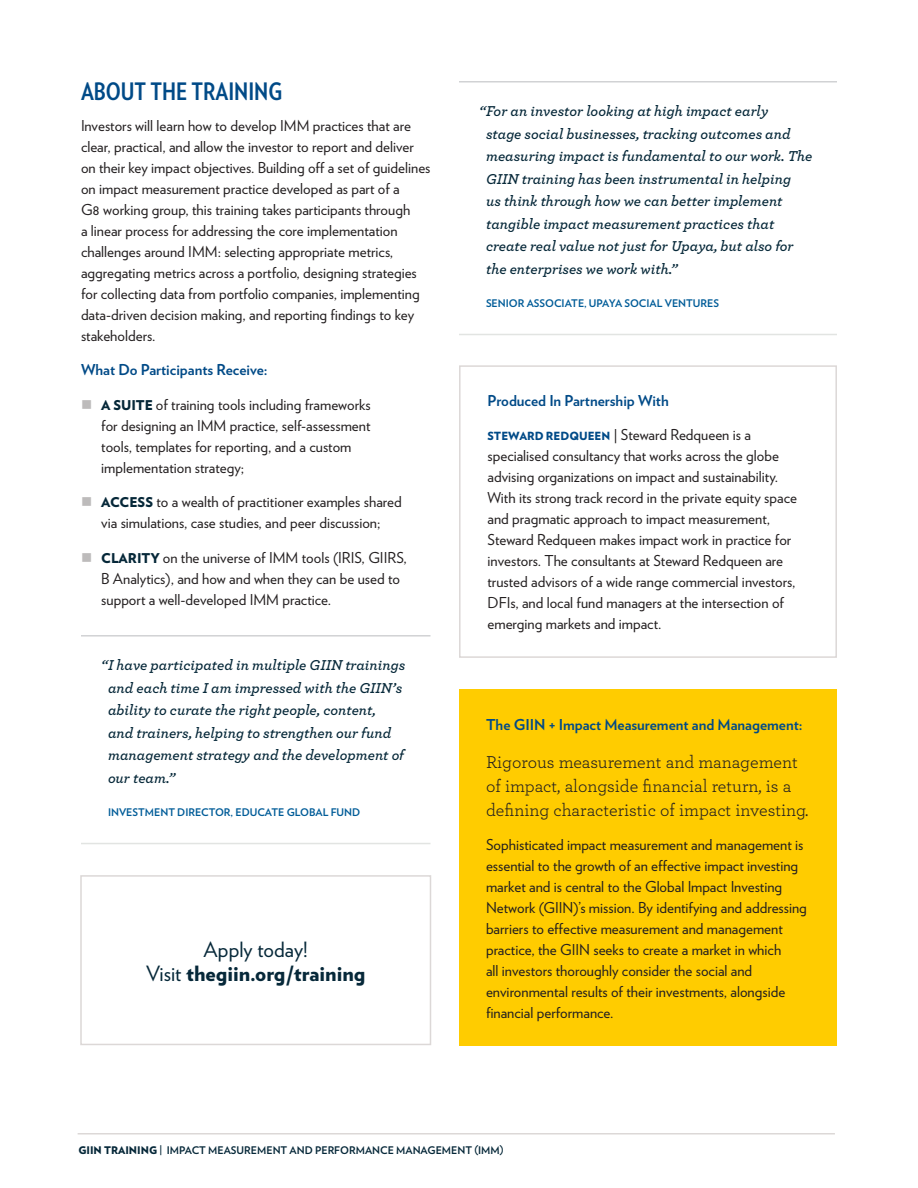
<style>
.page{position:relative;width:918px;height:1188px;background:#fff}
.page>*{position:absolute;margin:0;border:0;box-sizing:border-box;transform-origin:0 0}
.header_-_3{font:700 24px "Verlag Condensed";color:#004a87}
.call_to_action{font:900 21px/24px "Verlag";color:#062839;text-align:center}
.body_-_4{font:18px/24px "Archer";color:#231f20}
.body_-_3{font:15px/21px "Verlag";color:#231f20}
.inline_quote_-_body{font:italic 600 15px/22.5px "Archer";color:#062839}
.body_-_3-2{font:700 15px "Verlag";color:#004a87}
.inline_quote_-_attri{font:700 10.5px "Verlag";color:#005c98}
.t1{font:700 10.5px "Verlag";color:#062839}
.s1{font-weight:900;font-size:13.5px;color:#062839}
.s2{font-weight:400}
.s3{font-weight:900;font-size:11.25px;color:#004a87}
.s4{font-weight:900}
</style>
<div class="page">
<hr style="left:78px;top:1133px;width:757px;height:2px;background:#dcd8d7">
<div style="left:459px;top:365px;width:378px;height:293px;border:2px solid #dcd8d7"></div>
<div style="left:80px;top:875px;width:351px;height:170px;border:2px solid #dcd8d7"></div>
<div style="left:459px;top:689px;width:378px;height:356px;background:#fc0"></div>
<hr style="left:459px;top:81px;width:378px;height:1px;background:#d1d2d4">
<hr style="left:459px;top:334px;width:378px;height:1px;background:#e2e4e2">
<hr style="left:81px;top:635px;width:349px;height:2px;background:#d1d2d4">
<hr style="left:81px;top:843px;width:349px;height:1px;background:#e2e4e2">
<p class="header_-_3" style="left:81px;top:74px;width:203px">ABOUT THE TRAINING</p>
<p class="body_-_3" style="left:81px;top:114px;width:351px">Investors will learn how to develop IMM practices that are clear, practical, and allow the investor to report and deliver on their key impact objectives. Building off a set of guidelines on impact measurement practice developed as part of a<br>G8 working group, this training takes participants through<br>a linear process for addressing the core implementation challenges around IMM: selecting appropriate metrics, aggregating metrics across a portfolio, designing strategies for collecting data from portfolio companies, implementing data-driven decision making, and reporting findings to key stakeholders.</p>
<p class="body_-_3-2" style="left:81px;top:358px;width:188px">What Do Participants Receive:</p>
<p class="body_-_3" style="left:101px;top:393px;width:271px"><span class="s1">A SUITE</span> of training tools including frameworks for designing an IMM practice, self-assessment tools, templates for reporting, and a custom implementation strategy;</p>
<p class="body_-_3" style="left:101px;top:491px;width:302px"><span class="s1">ACCESS</span> to a wealth of practitioner examples shared via simulations, case studies, and peer discussion;</p>
<p class="body_-_3" style="left:101px;top:546px;width:307px"><span class="s1">CLARITY</span> on the universe of IMM tools (IRIS, GIIRS,<br>B Analytics), and how and when they can be used to support a well-developed IMM practice.</p>
<p class="inline_quote_-_body" style="left:108px;top:653px;width:299px;text-indent:-7px">“I have participated in multiple GIIN trainings and each time I am impressed with the GIIN’s ability to curate the right people, content,<br>and trainers, helping to strengthen our fund management strategy and the development of our team.”</p>
<p class="inline_quote_-_attri" style="left:108px;top:804px;width:254px">INVESTMENT DIRECTOR, EDUCATE GLOBAL FUND</p>
<p class="call_to_action" style="left:146px;top:936px;width:221px"><span class="s2">Apply today!<br>Visit</span> thegiin.org/training</p>
<p class="inline_quote_-_body" style="left:486px;top:99px;width:328px;text-indent:-7px">“For an investor looking at high impact early<br>stage social businesses, tracking outcomes and measuring impact is fundamental to our work. The GIIN training has been instrumental in helping<br>us think through how we can better implement tangible impact measurement practices that create real value not just for Upaya, but also for the enterprises we work with.”</p>
<p class="inline_quote_-_attri" style="left:486px;top:295px;width:235px">SENIOR ASSOCIATE, UPAYA SOCIAL VENTURES</p>
<p class="body_-_3-2" style="left:488px;top:389px;width:183px">Produced In Partnership With</p>
<p class="body_-_3" style="left:488px;top:424px;width:311px"><span class="s3">STEWARD REDQUEEN</span> | Steward Redqueen is a specialised consultancy that works across the globe advising organizations on impact and sustainability.<br>With its strong track record in the private equity space and pragmatic approach to impact measurement, Steward Redqueen makes impact work in practice for investors. The consultants at Steward Redqueen are trusted advisors of a wide range commercial investors, DFIs, and local fund managers at the intersection of emerging markets and impact.</p>
<p class="body_-_3-2" style="left:486px;top:713px;width:318px">The GIIN + Impact Measurement and Management:</p>
<p class="body_-_4" style="left:486px;top:749px;width:324px">Rigorous measurement and management of impact, alongside financial return, is a defining characteristic of impact investing.</p>
<p class="body_-_3" style="left:486px;top:834px;width:322px">Sophisticated impact measurement and management is essential to the growth of an effective impact investing market and is central to the Global Impact Investing Network (GIIN)’s mission. By identifying and addressing barriers to effective measurement and management practice, the GIIN seeks to create a market in which<br>all investors thoroughly consider the social and environmental results of their investments, alongside financial performance.</p>
<p class="t1" style="left:78px;top:1141px;width:427px"><span class="s4">GIIN TRAINING</span> | IMPACT MEASUREMENT AND PERFORMANCE MANAGEMENT (IMM)</p>
</div>
